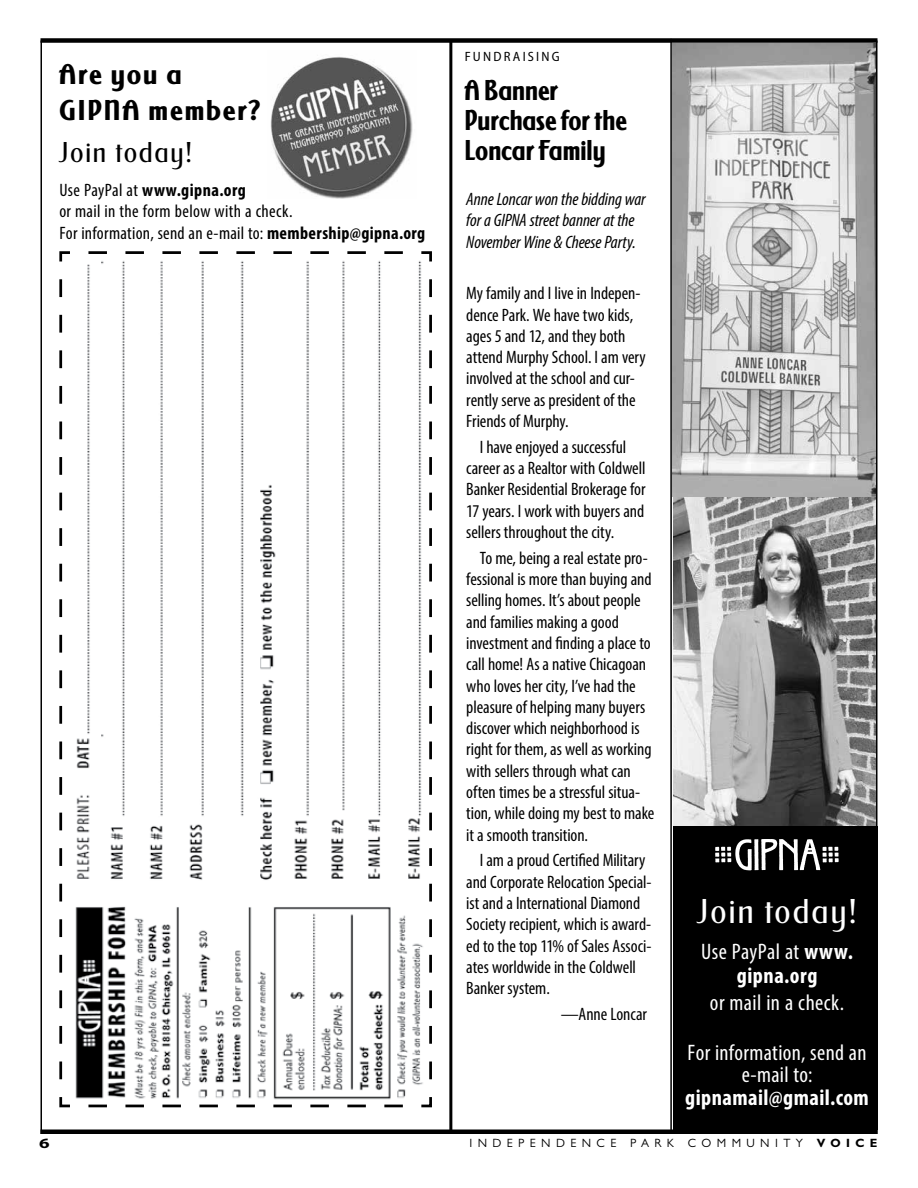
<style>
.page{position:relative;width:918px;height:1188px;background:#fff}
.page>*{position:absolute;margin:0;border:0;box-sizing:border-box;transform-origin:0 0}
.t1{font:300 36px "Saint Louis";letter-spacing:.08em;color:#fff}
.t2{font:800 30px/30px "Saint Louis";letter-spacing:.025em;color:#000;scale:.9 1}
.t3{font:800 30px/36px "Saint Louis";letter-spacing:.085em;color:#000}
.t4{font:300 30px "Saint Louis";letter-spacing:.08em;color:#000}
.t5{font:condensed 22.5px/49.5px "Myriad Pro";letter-spacing:.015em;color:#fff;text-align:center}
.t6{font:700 condensed 22.5px/24px "Myriad Pro";letter-spacing:.02em;color:#fff;text-align:center}
.t7{font:condensed 18px/21.3px "Myriad Pro";letter-spacing:-.005em;color:#000}
.t8{font:condensed 18px/21.6px "Myriad Pro";letter-spacing:.02em;color:#000}
.t9{font:italic condensed 18px/21.3px "Myriad Pro";letter-spacing:-.005em;color:#000}
.t10{font:700 14.25px "Myriad Pro";color:#000;scale:1.33 1}
.t11{font:semi-condensed 13.5px "Myriad Pro";letter-spacing:.165em;color:#000}
.t12{font:12px "Gill Sans MT Pro";letter-spacing:.45em;color:#000}
.s1{font-weight:700}
.s2{font-weight:400}
</style>
<div class="page">
<div style="left:40px;top:38px;width:838px;height:5px;background:#000"></div>
<hr style="left:40px;top:1130px;width:838px;height:4px;background:#000">
<svg style="left:59px;top:251px;width:373px;height:857px"></svg>
<img style="left:270px;top:57px;width:143px;height:142px">
<hr style="left:449px;top:40px;width:3px;height:1093px;background:#000">
<img style="left:673px;top:44px;width:203px;height:782px">
<div style="left:673px;top:826px;width:205px;height:303px;background:#000"></div>
<svg style="left:715px;top:839px;width:124px;height:31px"></svg>
<hr style="left:670px;top:39px;width:2px;height:1093px;background:#000">
<h2 class="t3" style="left:59px;top:57px;width:203px">Are you a<br>GIPNA member?</h2>
<h2 class="t4" style="left:59px;top:137px;width:134px">Join today!</h2>
<p class="t8" style="left:59px;top:179px;width:367px">Use PayPal at <span class="s1">www.gipna.org<br></span>or mail in the form below with a check.<br>For information, send an e-mail to: <span class="s1">membership@gipna.org</span></p>
<p class="t11" style="left:465px;top:49px;width:96px">FUNDRAISING</p>
<h2 class="t2" style="left:465px;top:76px;width:181px">A Banner<br>Purchase for the<br>Loncar Family</h2>
<p class="t9" style="left:466px;top:188px;width:181px">Anne Loncar won the bidding war for a GIPNA street banner at the<br>November Wine &amp; Cheese Party.</p>
<p class="t7" style="left:466px;top:282px;width:181px">My family and I live in Indepen&shy;dence Park. We have two kids, ages 5 and 12, and they both attend Murphy School. I am very involved at the school and cur&shy;rently serve as president of the<br>Friends of Murphy.</p>
<p class="t7" style="left:466px;top:436px;width:181px;text-indent:14px">I have enjoyed a successful career as a Realtor with Coldwell<br>Banker Residential Brokerage for<br>17 years. I work with buyers and sellers throughout the city.</p>
<p class="t7" style="left:466px;top:547px;width:190px;text-indent:14px">To me, being a real estate pro&shy;fessional is more than buying and selling homes. It’s about people and families making a good investment and finding a place to call home! As a native Chicagoan who loves her city, I’ve had the pleasure of helping many buyers discover which neighborhood is right for them, as well as working with sellers through what can often times be a stressful situa&shy;tion, while doing my best to make it a smooth transition.</p>
<p class="t7" style="left:466px;top:850px;width:187px;text-indent:14px">I am a proud Certified Military and Corporate Relocation Special&shy;ist and a International Diamond<br>Society recipient, which is award&shy;ed to the top 11% of Sales Associ&shy;ates worldwide in the Coldwell<br>Banker system.</p>
<p class="t7" style="left:561px;top:1003px;width:88px">—Anne Loncar</p>
<h1 class="t1" style="left:697px;top:893px;width:161px">Join today!</h1>
<p class="t6" style="left:701px;top:939px;width:153px"><span class="s2">Use PayPal at</span> www. gipna.org</p>
<p class="t5" style="left:688px;top:978px;width:180px">or mail in a check.<br>For information, send an</p>
<p class="t5" style="left:742px;top:1050px;width:72px">e-mail to:</p>
<p class="t6" style="left:685px;top:1085px;width:185px">gipnamail@gmail.com</p>
<p class="t10" style="left:39px;top:1134px;width:9px">6</p>
<p class="t12" style="left:469px;top:1136px;width:410px">INDEPENDENCE PARK COMMUNITY <span class="s1">VOICE</span></p>
</div>
